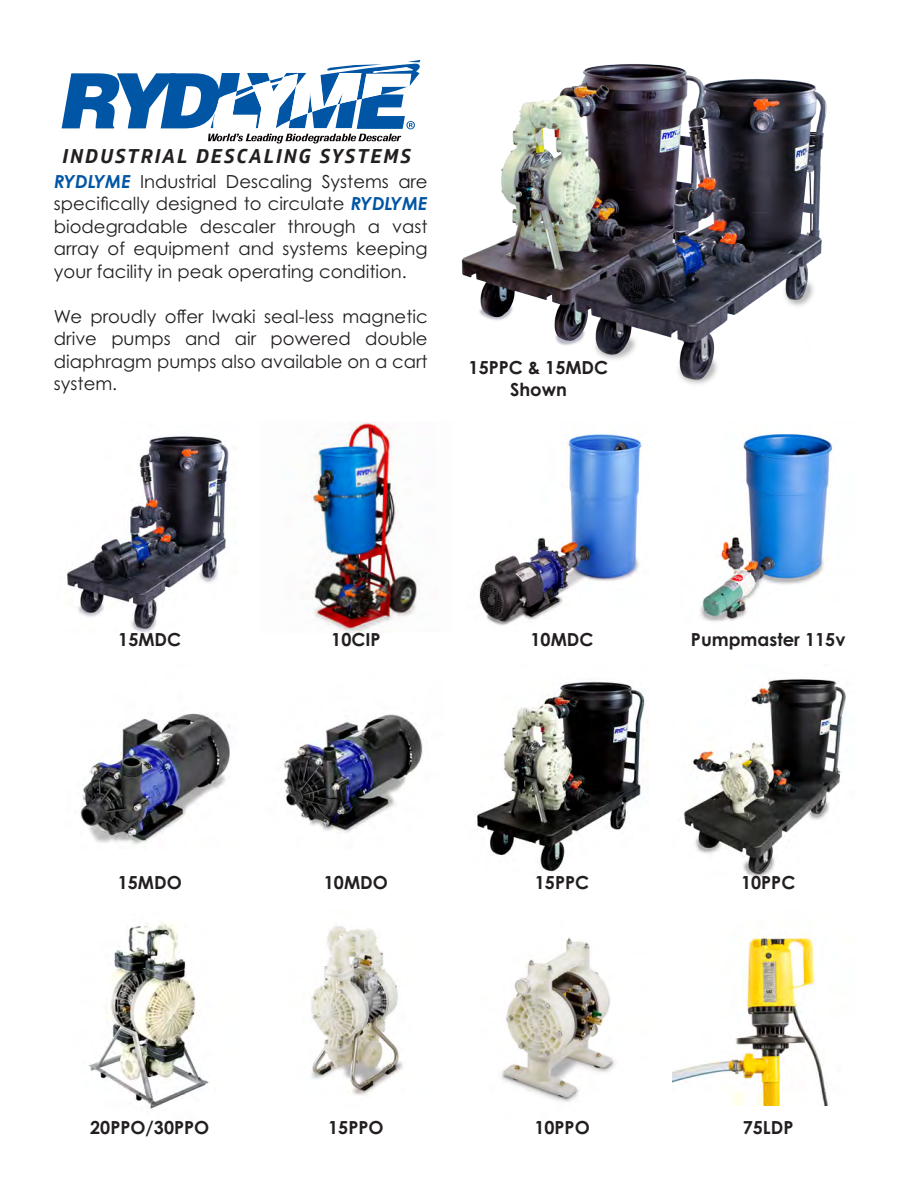
<style>
.page{position:relative;width:918px;height:1188px;background:#fff}
.page>*{position:absolute;margin:0;border:0;box-sizing:border-box;transform-origin:0 0}
.t1{font:italic 700 19.35px "Soleto";letter-spacing:.1em;color:#231f20}
.t2{font:18px/22.5px "Century Gothic Pro";color:#231f20;text-align:justify}
.t3{font:700 18px "Century Gothic Pro";color:#231f20}
.s1{font-weight:700;font-style:italic;color:#0155a5}
</style>
<div class="page">
<img style="left:461px;top:64px;width:366px;height:320px">
<svg style="left:62px;top:60px;width:359px;height:83px"></svg>
<img style="left:67px;top:436px;width:162px;height:197px">
<img style="left:700px;top:434px;width:133px;height:188px">
<img style="left:311px;top:925px;width:92px;height:170px">
<img style="left:88px;top:922px;width:121px;height:187px">
<img style="left:477px;top:681px;width:169px;height:191px">
<img style="left:683px;top:679px;width:163px;height:197px">
<img style="left:501px;top:937px;width:114px;height:165px">
<img style="left:310px;top:422px;width:108px;height:211px">
<img style="left:284px;top:714px;width:139px;height:119px">
<img style="left:672px;top:933px;width:157px;height:173px">
<img style="left:479px;top:433px;width:163px;height:193px">
<img style="left:80px;top:713px;width:150px;height:132px">
<p class="t1" style="left:63px;top:144px;width:350px">INDUSTRIAL DESCALING SYSTEMS</p>
<p class="t2" style="left:54px;top:170px;width:375px"><span class="s1">RYDLYME</span> Industrial Descaling Systems are specifically designed to circulate <span class="s1">RYDLYME </span>biodegradable descaler through a vast array of equipment and systems keeping your facility in peak operating condition.</p>
<p class="t2" style="left:54px;top:305px;width:375px">We proudly offer Iwaki seal-less magnetic drive pumps and air powered double diaphragm pumps also available on a cart system.</p>
<p class="t3" style="left:469px;top:356px;width:141px">15PPC &amp; 15MDC</p>
<p class="t3" style="left:510px;top:378px;width:58px">Shown</p>
<p class="t3" style="left:118px;top:629px;width:64px">15MDC</p>
<p class="t3" style="left:331px;top:629px;width:51px">10CIP</p>
<p class="t3" style="left:531px;top:629px;width:64px">10MDC</p>
<p class="t3" style="left:691px;top:629px;width:156px">Pumpmaster 115v</p>
<p class="t3" style="left:118px;top:872px;width:66px">15MDO</p>
<p class="t3" style="left:324px;top:872px;width:66px">10MDO</p>
<p class="t3" style="left:535px;top:872px;width:56px">15PPC</p>
<p class="t3" style="left:741px;top:872px;width:56px">10PPC</p>
<p class="t3" style="left:90px;top:1116px;width:121px">20PPO/30PPO</p>
<p class="t3" style="left:328px;top:1116px;width:57px">15PPO</p>
<p class="t3" style="left:534px;top:1116px;width:57px">10PPO</p>
<p class="t3" style="left:743px;top:1116px;width:52px">75LDP</p>
</div>
